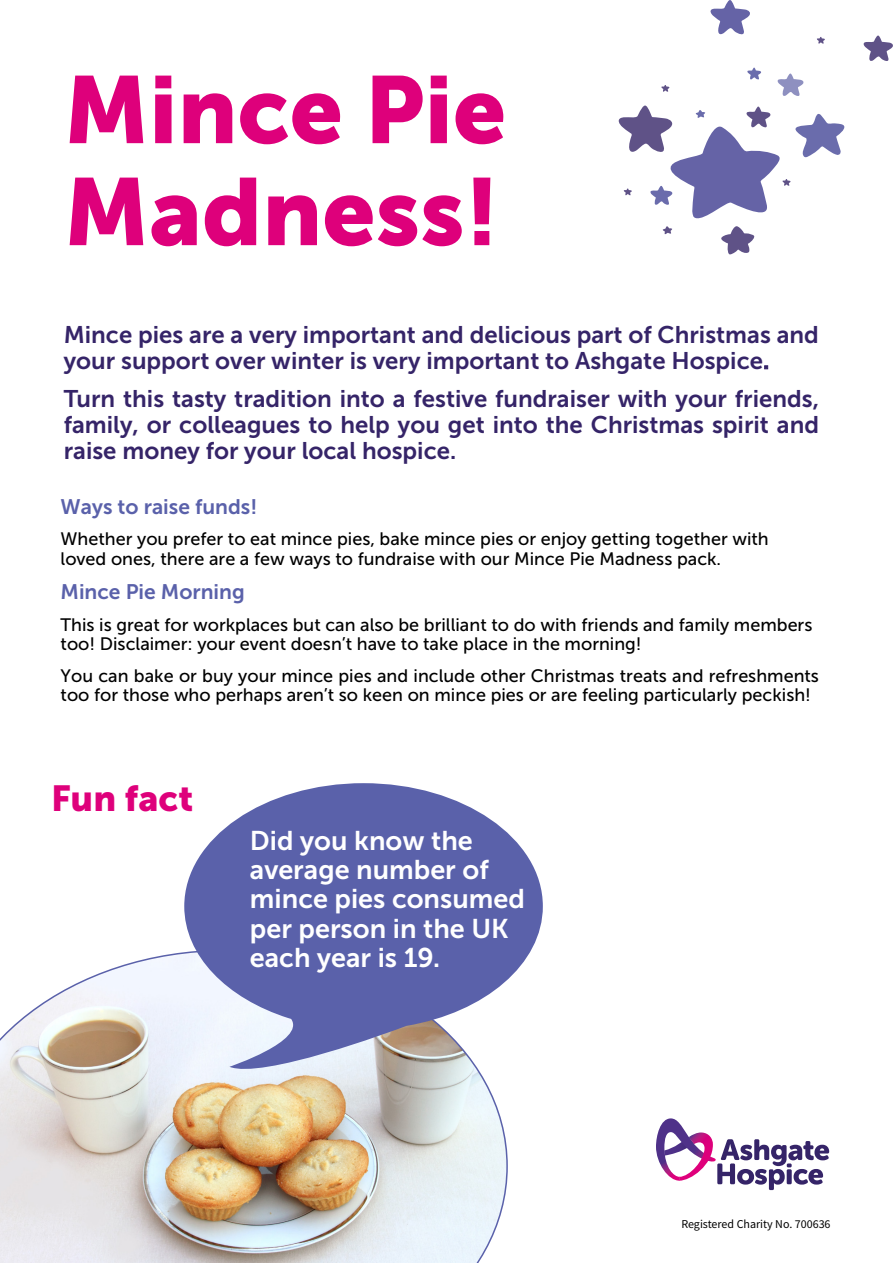
<style>
.page{position:relative;width:893px;height:1263px;background:#fff}
.page>*{position:absolute;margin:0;border:0;box-sizing:border-box;transform-origin:0 0}
.t1{font:94.5px/102px "Museo Sans 900";color:#de007b}
.t2{font:36px "Museo Sans 900";color:#de007b}
.t3{font:27px/29.1px "Museo Sans 700";color:#fff}
.t4{font:24px/26px "Museo Sans 700";color:#352468}
.t5{font:21px "Museo Sans 700";color:#5a61aa}
.t6{font:18px/19.4px "Museo Sans 500";color:#000}
.t7{font:12px "Source Sans Pro";color:#000}
</style>
<div class="page">
<svg style="left:710px;top:0;width:40px;height:35px"></svg>
<svg style="left:778px;top:74px;width:25px;height:22px"></svg>
<svg style="left:661px;top:85px;width:9px;height:7px"></svg>
<svg style="left:863px;top:35px;width:30px;height:26px"></svg>
<svg style="left:619px;top:105px;width:226px;height:149px"></svg>
<svg style="left:817px;top:37px;width:8px;height:7px"></svg>
<svg style="left:747px;top:67px;width:14px;height:13px"></svg>
<svg style="left:656px;top:1118px;width:173px;height:72px"></svg>
<img style="left:0;top:952px;width:508px;height:311px">
<svg style="left:184px;top:783px;width:359px;height:296px;fill:#5a61aa"></svg>
<p class="t1" style="left:64px;top:59px;width:444px">Mince Pie<br>Madness!</p>
<p class="t4" style="left:64px;top:322px;width:757px">Mince pies are a very important and delicious part of Christmas and your support over winter is very important to Ashgate Hospice.</p>
<p class="t4" style="left:64px;top:385px;width:757px;text-align:justify">Turn this tasty tradition into a festive fundraiser with your friends, family, or colleagues to help you get into the Christmas spirit and raise money for your local hospice.</p>
<p class="t5" style="left:61px;top:495px;width:198px">Ways to raise funds!</p>
<p class="t6" style="left:61px;top:529px;width:710px">Whether you prefer to eat mince pies, bake mince pies or enjoy getting together with loved ones, there are a few ways to fundraise with our Mince Pie Madness pack.</p>
<p class="t5" style="left:61px;top:580px;width:186px">Mince Pie Morning</p>
<p class="t6" style="left:61px;top:615px;width:753px">This is great for workplaces but can also be brilliant to do with friends and family members too! Disclaimer: your event doesn’t have to take place in the morning!</p>
<p class="t6" style="left:61px;top:666px;width:760px">You can bake or buy your mince pies and include other Christmas treats and refreshments too for those who perhaps aren’t so keen on mince pies or are feeling particularly peckish!</p>
<p class="t2" style="left:51px;top:777px;width:144px">Fun fact</p>
<p class="t3" style="left:250px;top:826px;width:276px">Did you know the average number of mince pies consumed per person in the UK each year is 19.</p>
<p class="t7" style="left:681px;top:1217px;width:151px">Registered Charity No. 700636</p>
</div>
